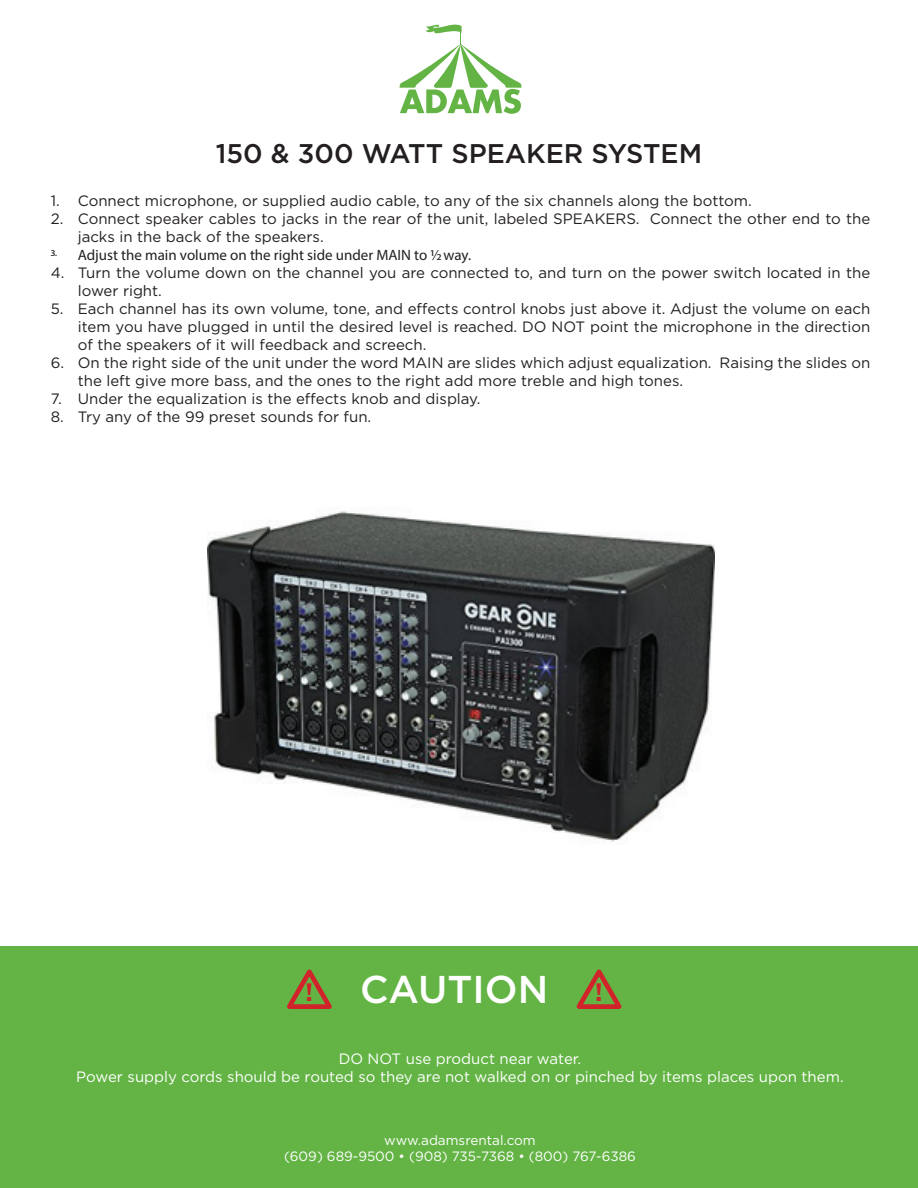
<style>
.page{position:relative;width:918px;height:1188px;background:#fff}
.page>*{position:absolute;margin:0;border:0;box-sizing:border-box;transform-origin:0 0}
.t1{font:500 38.7px "Gotham";color:#fff}
.t2{font:500 27px "Gotham";color:#231f20}
.t3{font:15px/18px "Gotham";color:#231f20}
.t4{font:15px/18px "Gotham";color:#fff;text-align:center}
.t5{font:15px "Myriad Pro";color:#231f20}
.t6{font:13.5px/16.5px "Gotham";color:#fff;text-align:center}
.s1{font-weight:700;font-size:25.2px;color:#d1232a}
</style>
<div class="page">
<div style="left:0;top:947px;width:918px;height:241px;background:#63b445"></div>
<svg style="left:400px;top:24px;width:122px;height:90px"></svg>
<svg style="left:287px;top:969px;width:45px;height:40px"></svg>
<svg style="left:576px;top:969px;width:46px;height:40px"></svg>
<img style="left:207px;top:511px;width:507px;height:331px">
<h2 class="t2" style="left:216px;top:138px;width:488px">150 &amp; 300 WATT SPEAKER SYSTEM</h2>
<p class="t3" style="left:51px;top:191px;width:703px">1. Connect microphone, or supplied audio cable, to any of the six channels along the bottom.</p>
<p class="t3" style="left:78px;top:209px;width:794px;text-indent:-27px">2. Connect speaker cables to jacks in the rear of the unit, labeled SPEAKERS. Connect the other end to the jacks in the back of the speakers.</p>
<p class="t5" style="left:51px;top:246px;width:422px">3. Adjust the main volume on the right side under MAIN to 1/2 way.</p>
<p class="t3" style="left:78px;top:263px;width:794px;text-indent:-27px">4. Turn the volume down on the channel you are connected to, and turn on the power switch located in the lower right.</p>
<p class="t3" style="left:78px;top:299px;width:794px;text-align:justify;text-indent:-27px">5. Each channel has its own volume, tone, and effects control knobs just above it. Adjust the volume on each item you have plugged in until the desired level is reached. DO NOT point the microphone in the direction of the speakers of it will feedback and screech.</p>
<p class="t3" style="left:78px;top:353px;width:794px;text-indent:-27px">6. On the right side of the unit under the word MAIN are slides which adjust equalization. Raising the slides on the left give more bass, and the ones to the right add more treble and high tones.</p>
<p class="t3" style="left:51px;top:389px;width:431px">7. Under the equalization is the effects knob and display.</p>
<p class="t3" style="left:51px;top:407px;width:322px">8. Try any of the 99 preset sounds for fun.</p>
<h1 class="t1" style="left:305px;top:968px;width:299px"><span class="s1">!</span> CAUTION <span class="s1">!</span></h1>
<p class="t4" style="left:76px;top:1050px;width:769px">DO NOT use product near water.<br>Power supply cords should be routed so they are not walked on or pinched by items places upon them.</p>
<p class="t6" style="left:284px;top:1131px;width:353px">www.adamsrental.com<br>(609) 689-9500 • (908) 735-7368 • (800) 767-6386</p>
</div>
